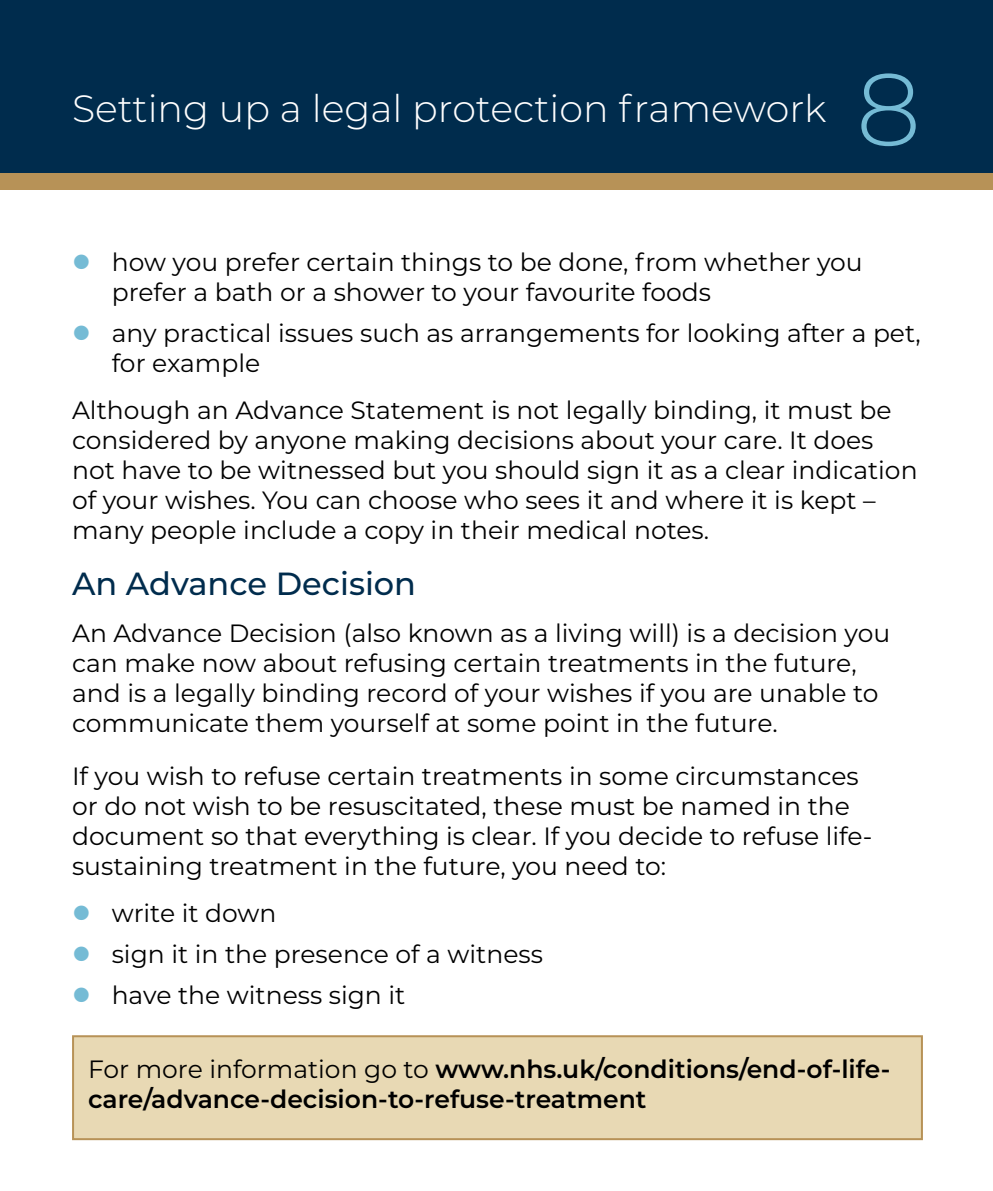
<style>
.page{position:relative;width:993px;height:1191px;background:#fff}
.page>*{position:absolute;margin:0;border:0;box-sizing:border-box;transform-origin:0 0}
.t1{font:300 102.4px "Montserrat Alternates";color:#75bbd5}
.t2{font:300 38px "Montserrat";color:#fff}
.t3{font:500 32px "Montserrat";color:#002c4d}
.t4{font:25px/30px "Montserrat";color:#000}
.t5{font:600 25px/30px "Montserrat";color:#000}
.s1{font-weight:400}
</style>
<div class="page">
<div style="left:0;top:9px;width:992px;height:181px;background:#b79257"></div>
<div style="left:0;top:0;width:992px;height:173px;background:#002c4d"></div>
<div style="left:72px;top:1035px;width:850px;height:105px;background:#e8d9b4;border:2px solid #b79257"></div>
<h2 class="t2" style="left:72px;top:83px;width:755px">Setting up a legal protection framework</h2>
<h1 class="t1" style="left:855px;top:40px;width:66px">8</h1>
<p class="t4" style="left:112px;top:246px;width:752px">how you prefer certain things to be done, from whether you prefer a bath or a shower to your favourite foods</p>
<p class="t4" style="left:112px;top:317px;width:810px">any practical issues such as arrangements for looking after a pet, for example</p>
<p class="t4" style="left:72px;top:394px;width:846px">Although an Advance Statement is not legally binding, it must be considered by anyone making decisions about your care. It does not have to be witnessed but you should sign it as a clear indication of your wishes. You can choose who sees it and where it is kept – many people include a copy in their medical notes.</p>
<p class="t3" style="left:72px;top:561px;width:345px">An Advance Decision</p>
<p class="t4" style="left:72px;top:617px;width:819px">An Advance Decision (also known as a living will) is a decision you can make now about refusing certain treatments in the future, and is a legally binding record of your wishes if you are unable to communicate them yourself at some point in the future.</p>
<p class="t4" style="left:72px;top:760px;width:801px">If you wish to refuse certain treatments in some circumstances or do not wish to be resuscitated, these must be named in the document so that everything is clear. If you decide to refuse life&shy;sustaining treatment in the future, you need to:</p>
<p class="t4" style="left:112px;top:891px;width:432px;line-height:41.4px">write it down<br>sign it in the presence of a witness have the witness sign it</p>
<p class="t5" style="left:88px;top:1052px;width:803px"><span class="s1">For more information go to</span> www.nhs.uk/conditions/end-of-life&shy;care/advance-decision-to-refuse-treatment</p>
</div>
